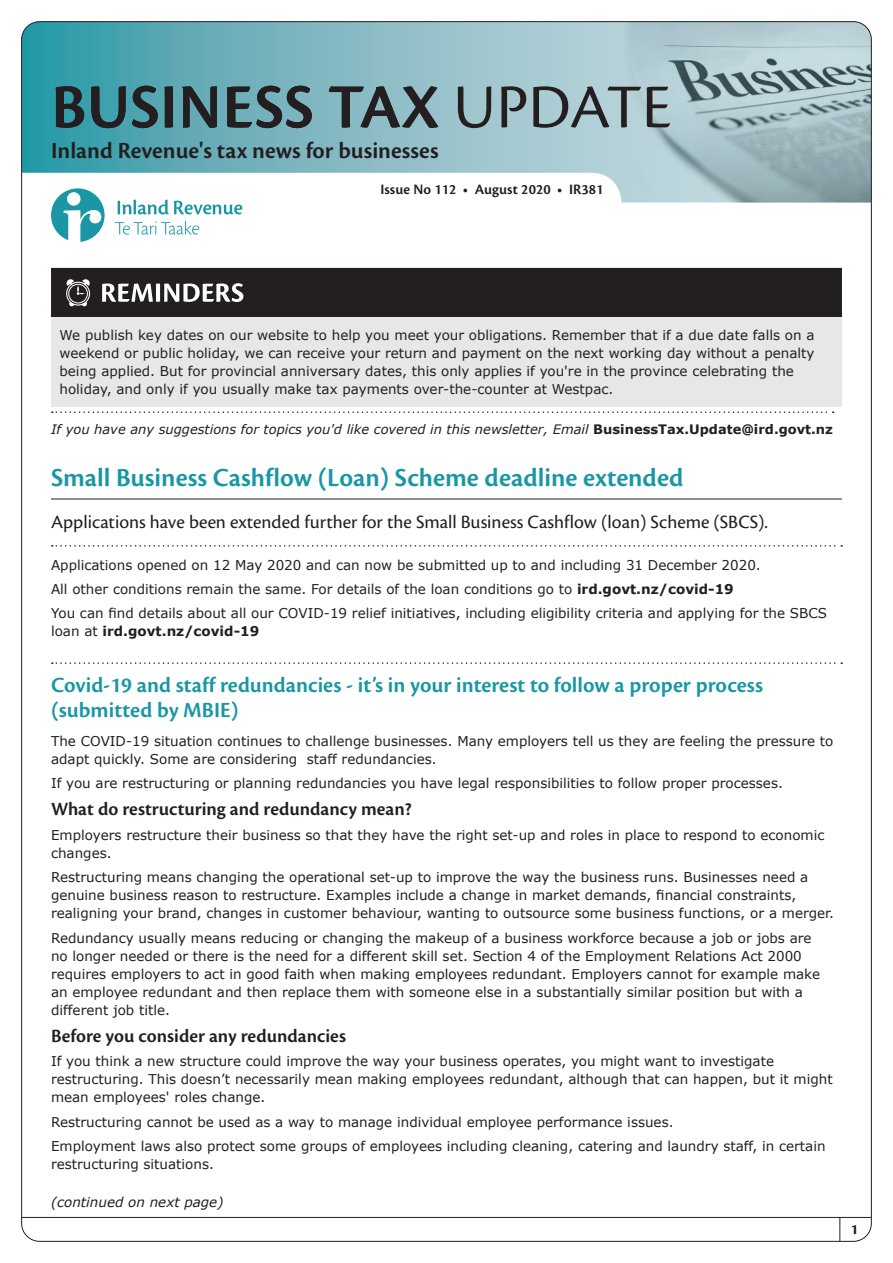
<style>
.page{position:relative;width:893px;height:1263px;background:#fff}
.page>*{position:absolute;margin:0;border:0;box-sizing:border-box;transform-origin:0 0}
.t1{font:600 64.8px "Cronos Pro";letter-spacing:.01em;color:#231f20}
.t2{font:600 27px "Cronos Pro";color:#1997a4}
.t3{font:600 24px "Cronos Pro";color:#231f20}
.t4{font:600 22.5px/25.5px "Cronos Pro";color:#1997a4}
.t5{font:19.5px "Cronos Pro";color:#231f20}
.t6{font:600 19.5px "Cronos Pro";color:#231f20}
.t7{font:600 15px "Cronos Pro";letter-spacing:.005em;color:#231f20}
.t8{font:700 15px "Cronos Pro";color:#231f20}
.t9{font:13.5px/18px "Verdana";color:#231f20}
.t10{font:700 13.5px "Verdana";color:#231f20}
.t11{font:italic 13.5px "Verdana";color:#231f20}
.t12{font:italic 13.05px "Verdana";color:#231f20}
.s1{font-weight:400;color:#fff}
.s2{font-weight:700;font-style:normal}
.s3{font-weight:700}
.s4{font-weight:400}
</style>
<div class="page">
<svg style="left:23px;top:23px;width:561px;height:180px"></svg>
<img style="left:584px;top:23px;width:286px;height:180px">
<hr style="left:21px;top:1217px;width:850px;height:1px;background:#231f20">
<svg style="left:839px;top:1218px;width:1px;height:23px"></svg>
<svg style="left:51px;top:188px;width:54px;height:54px"></svg>
<svg style="left:115px;top:221px;width:84px;height:14px"></svg>
<svg style="left:118px;top:200px;width:124px;height:14px"></svg>
<hr style="left:51px;top:499px;width:791px;height:1px;background:#231f20">
<svg style="left:52px;top:545px;width:790px;height:2px"></svg>
<svg style="left:52px;top:662px;width:790px;height:2px"></svg>
<div style="left:51px;top:317px;width:791px;height:90px;background:#e6e7e9"></div>
<div style="left:51px;top:268px;width:791px;height:49px;background:#231f20"></div>
<svg style="left:52px;top:411px;width:782px;height:2px"></svg>
<h1 class="t1" style="left:51px;top:70px;width:621px">BUSINESS TAX <span class="s1">UPDATE</span></h1>
<h3 class="t3" style="left:51px;top:137px;width:389px">Inland Revenue's tax news for businesses</h3>
<p class="t7" style="left:380px;top:181px;width:225px">Issue No 112 • August 2020 • IR381</p>
<p class="t9" style="left:60px;top:326px;width:756px">We publish key dates on our website to help you meet your obligations. Remember that if a due date falls on a weekend or public holiday, we can receive your return and payment on the next working day without a penalty being applied. But for provincial anniversary dates, this only applies if you're in the province celebrating the holiday, and only if you usually make tax payments over-the-counter at Westpac.</p>
<p class="t12" style="left:51px;top:421px;width:783px">If you have any suggestions for topics you'd like covered in this newsletter, Email <span class="s2">BusinessTax.Update@ird.govt.nz</span></p>
<h2 class="t2" style="left:51px;top:462px;width:634px">Small Business Cashflow (Loan) Scheme deadline extended</h2>
<h3 class="t5" style="left:51px;top:511px;width:718px">Applications have been extended further for the Small Business Cashflow (loan) Scheme (SBCS).</h3>
<p class="t9" style="left:51px;top:552px;width:778px;line-height:24.5px">Applications opened on 12 May 2020 and can now be submitted up to and including 31 December 2020.<br>All other conditions remain the same. For details of the loan conditions go to <span class="s3">ird.govt.nz/covid-19<br></span>You can find details about all our COVID-19 relief initiatives, including eligibility criteria and applying for the SBCS</p>
<p class="t10" style="left:51px;top:623px;width:210px"><span class="s4">loan at</span> ird.govt.nz/covid-19</p>
<h3 class="t4" style="left:51px;top:672px;width:714px">Covid-19 and staff redundancies - it’s in your interest to follow a proper process (submitted by MBIE)</h3>
<p class="t9" style="left:51px;top:732px;width:784px">The COVID-19 situation continues to challenge businesses. Many employers tell us they are feeling the pressure to adapt quickly. Some are considering staff redundancies.</p>
<p class="t9" style="left:51px;top:774px;width:733px">If you are restructuring or planning redundancies you have legal responsibilities to follow proper processes.</p>
<h3 class="t6" style="left:51px;top:798px;width:362px">What do restructuring and redundancy mean?</h3>
<p class="t9" style="left:51px;top:826px;width:775px">Employers restructure their business so that they have the right set-up and roles in place to respond to economic changes.</p>
<p class="t9" style="left:51px;top:868px;width:784px">Restructuring means changing the operational set-up to improve the way the business runs. Businesses need a genuine business reason to restructure. Examples include a change in market demands, financial constraints, realigning your brand, changes in customer behaviour, wanting to outsource some business functions, or a merger.</p>
<p class="t9" style="left:51px;top:928px;width:771px">Redundancy usually means reducing or changing the makeup of a business workforce because a job or jobs are no longer needed or there is the need for a different skill set. Section 4 of the Employment Relations Act 2000 requires employers to act in good faith when making employees redundant. Employers cannot for example make an employee redundant and then replace them with someone else in a substantially similar position but with a different job title.</p>
<h3 class="t6" style="left:51px;top:1025px;width:296px">Before you consider any redundancies</h3>
<p class="t9" style="left:51px;top:1052px;width:783px">If you think a new structure could improve the way your business operates, you might want to investigate restructuring. This doesn’t necessarily mean making employees redundant, although that can happen, but it might mean employees' roles change.</p>
<p class="t9" style="left:51px;top:1109px;width:776px;line-height:24.5px">Restructuring cannot be used as a way to manage individual employee performance issues.<br>Employment laws also protect some groups of employees including cleaning, catering and laundry staff, in certain</p>
<p class="t9" style="left:51px;top:1155px;width:164px">restructuring situations.</p>
<p class="t11" style="left:51px;top:1193px;width:174px">(continued on next page)</p>
<p class="t8" style="left:851px;top:1221px;width:9px">1</p>
</div>
